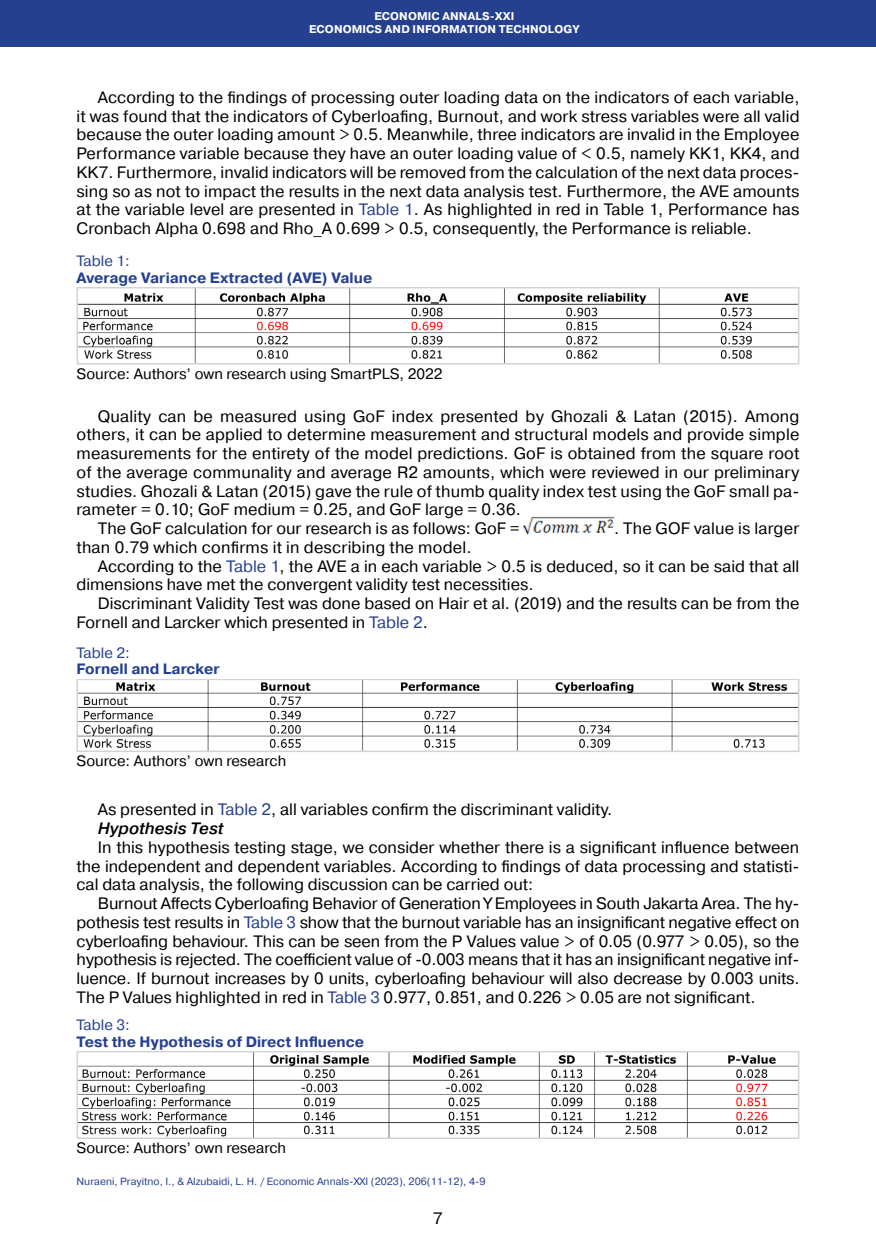
<style>
.page{position:relative;width:876px;height:1246px;background:#fff}
.page>*{position:absolute;margin:0;border:0;box-sizing:border-box;transform-origin:0 0}
.Абзац_2019{font:16.5px/18.8px "Pragmatica";color:#000}
.Абзац_2019-2{font:italic 500 16.5px "Pragmatica";color:#000}
.Таблицы__рисунки__по{font:15px "Pragmatica";color:#000}
.Таблицы___рисунки_ша{font:700 15px "Pragmatica";color:#25408f}
.Таблицы___рисунки_ша-2{font:15px "Pragmatica";color:#25408f}
.Посада_2016{font:700 11.25px "Pragmatica";letter-spacing:.01em;color:#fff}
.Нижний_колонтитул_20{font:10.5px "Pragmatica";color:#25408f}
.s1{color:#25408f}
</style>
<div class="page">
<div style="left:0;top:0;width:876px;height:47px;background:#25408f"></div>
<img style="left:523px;top:516px;width:90px;height:18px">
<img style="left:80px;top:290px;width:716px;height:71px">
<div style="left:77px;top:287px;width:722px;height:77px;border:2px solid #d1d3d4"></div>
<img style="left:80px;top:682px;width:716px;height:67px">
<div style="left:77px;top:679px;width:722px;height:73px;border:2px solid #d1d3d4"></div>
<img style="left:80px;top:1054px;width:716px;height:82px">
<div style="left:77px;top:1051px;width:722px;height:88px;border:2px solid #d1d3d4"></div>
<p class="Посада_2016" style="left:374px;top:9px;width:142px">ECONOMIC ANNALS-XXI</p>
<p class="Посада_2016" style="left:309px;top:22px;width:272px">ECONOMICS AND INFORMATION TECHNOLOGY</p>
<p class="Абзац_2019" style="left:77px;top:88px;width:724px;text-indent:21px">According to the findings of processing outer loading data on the indicators of each variable, it was found that the indicators of Cyberloafing, Burnout, and work stress variables were all valid because the outer loading amount &gt; 0.5. Meanwhile, three indicators are invalid in the Employee Performance variable because they have an outer loading value of &lt; 0.5, namely KK1, KK4, and KK7. Furthermore, invalid indicators will be removed from the calculation of the next data proces&shy;sing so as not to impact the results in the next data analysis test. Furthermore, the AVE amounts at the variable level are presented in <span class="s1">Table 1</span>. As highlighted in red in Table 1, Performance has Cronbach Alpha 0.698 and Rho_A 0.699 &gt; 0.5, consequently, the Performance is reliable.</p>
<p class="Таблицы___рисунки_ша-2" style="left:77px;top:252px;width:55px">Table 1:</p>
<p class="Таблицы___рисунки_ша" style="left:77px;top:268px;width:297px">Average Variance Extracted (AVE) Value</p>
<p class="Таблицы__рисунки__по" style="left:77px;top:364px;width:367px">Source: Authors’ own research using SmartPLS, 2022</p>
<p class="Абзац_2019" style="left:77px;top:407px;width:724px;text-align:justify;text-indent:21px">Quality can be measured using GoF index presented by Ghozali &amp; Latan (2015). Among others, it can be applied to determine measurement and structural models and provide simple measurements for the entirety of the model predictions. GoF is obtained from the square root of the average communality and average R2 amounts, which were reviewed in our preliminary studies. Ghozali &amp; Latan (2015) gave the rule of thumb quality index test using the GoF small pa&shy;rameter = 0.10; GoF medium = 0.25, and GoF large = 0.36.</p>
<p class="Абзац_2019" style="left:98px;top:519px;width:423px">The GoF calculation for our research is as follows: GoF =</p>
<p class="Абзац_2019" style="left:614px;top:519px;width:187px">. The GOF value is larger</p>
<p class="Абзац_2019" style="left:77px;top:538px;width:397px">than 0.79 which confirms it in describing the model.</p>
<p class="Абзац_2019" style="left:77px;top:557px;width:724px;text-indent:21px">According to the <span class="s1">Table 1</span>, the AVE a in each variable &gt; 0.5 is deduced, so it can be said that all dimensions have met the convergent validity test necessities.</p>
<p class="Абзац_2019" style="left:77px;top:594px;width:724px;text-indent:21px">Discriminant Validity Test was done based on Hair et al. (2019) and the results can be from the<br>Fornell and Larcker which presented in <span class="s1">Table 2</span>.</p>
<p class="Таблицы___рисунки_ша-2" style="left:77px;top:643px;width:55px">Table 2:</p>
<p class="Таблицы___рисунки_ша" style="left:77px;top:659px;width:145px">Fornell and Larcker</p>
<p class="Таблицы__рисунки__по" style="left:77px;top:752px;width:211px">Source: Authors’ own research</p>
<p class="Абзац_2019" style="left:98px;top:801px;width:516px">As presented in <span class="s1">Table 2</span>, all variables confirm the discriminant validity.</p>
<p class="Абзац_2019-2" style="left:98px;top:818px;width:127px">Hypothesis Test</p>
<p class="Абзац_2019" style="left:77px;top:838px;width:724px;text-align:justify;text-indent:21px">In this hypothesis testing stage, we consider whether there is a significant influence between the independent and dependent variables. According to findings of data processing and statisti&shy;cal data analysis, the following discussion can be carried out:</p>
<p class="Абзац_2019" style="left:77px;top:894px;width:724px;text-indent:21px">Burnout Affects Cyberloafing Behavior of Generation Y Employees in South Jakarta Area. The hy&shy;pothesis test results in <span class="s1">Table 3</span> show that the burnout variable has an insignificant negative effect on cyberloafing behaviour. This can be seen from the P Values value &gt; of 0.05 (0.977 &gt; 0.05), so the hypothesis is rejected. The coefficient value of -0.003 means that it has an insignificant negative inf&shy;luence. If burnout increases by 0 units, cyberloafing behaviour will also decrease by 0.003 units.<br>The P Values highlighted in red in <span class="s1">Table 3</span> 0.977, 0.851, and 0.226 &gt; 0.05 are not significant.</p>
<p class="Таблицы___рисунки_ша-2" style="left:77px;top:1015px;width:55px">Table 3:</p>
<p class="Таблицы___рисунки_ша" style="left:77px;top:1031px;width:289px">Test the Hypothesis of Direct Influence</p>
<p class="Таблицы__рисунки__по" style="left:77px;top:1139px;width:211px">Source: Authors’ own research</p>
<p class="Нижний_колонтитул_20" style="left:77px;top:1174px;width:411px">Nuraeni, Prayitno, I., &amp; Alzubaidi, L. H. / Economic Annals-XXI (2023), 206(11-12), 4-9</p>
<p class="Абзац_2019" style="left:433px;top:1210px;width:11px">7</p>
</div>
